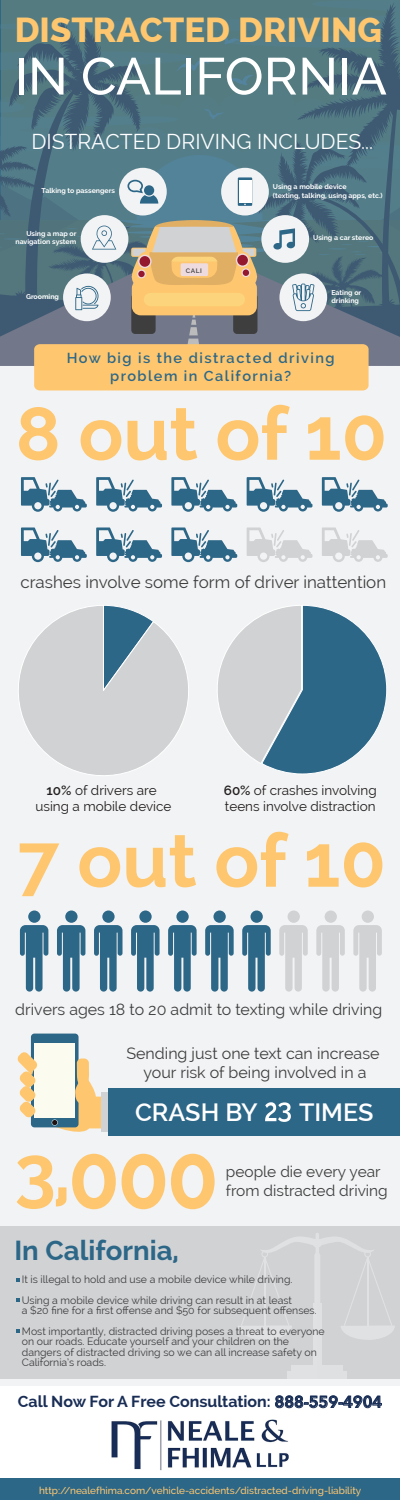
<style>
.page{position:relative;width:400px;height:1500px;background:#fff}
.page>*{position:absolute;margin:0;border:0;box-sizing:border-box;transform-origin:0 0}
.t1{font:700 74.3px "Raleway";color:#fec76f}
.t2{font:500 51.95px "Raleway";color:#fff}
.t3{font:800 34.75px "Raleway";color:#fec76f}
.t4{font:700 27.55px "Raleway";color:#2d6788}
.t5{font:600 25.05px "Raleway";color:#fff}
.t6{font:21.1px "Raleway";color:#fff}
.t7{font:16.95px "Raleway";color:#3e3e3f}
.t8{font:16.05px/19.2px "Raleway";color:#3e3e3f;text-align:center}
.t9{font:15.95px "Raleway";color:#3e3e3f}
.t10{font:700 15.95px "Raleway";color:#192d55}
.t11{font:15.45px/18.6px "Raleway";color:#3e3e3f}
.t12{font:600 14.55px/17.4px "Raleway";letter-spacing:.1em;color:#2d6788;text-align:center}
.t13{font:13.5px/16.2px "Raleway";color:#231f20;text-align:center}
.t14{font:10.5px/20.5px "Raleway";color:#3e3e3f}
.t15{font:500 10px "Raleway";color:#fec76f}
.t16{font:700 7px/8.4px "Raleway";color:#fff}
.t17{font:600 6.5px "Raleway";color:#3e3e3f}
.s1{font-weight:600}
.s2{font-family:"Avenir Next";font-weight:600;color:#192e56}
</style>
<div class="page">
<div style="left:0;top:1479px;width:400px;height:21px;background:#2d6788"></div>
<div style="left:0;top:359px;width:400px;height:1027px;background:#f2f3f4"></div>
<svg style="left:275px;top:1396px;width:107px;height:12px"></svg>
<img style="left:112px;top:1419px;width:176px;height:52px">
<div style="left:0;top:91px;width:297px;height:10px;background:#537b82"></div>
<svg style="left:297px;top:91px;width:103px;height:10px"></svg>
<svg style="left:9px;top:91px;width:135px;height:10px"></svg>
<svg style="left:0;top:0;width:400px;height:91px;background:#4f767f"></svg>
<svg style="left:21px;top:477px;width:66px;height:35px"></svg>
<svg style="left:96px;top:477px;width:66px;height:35px"></svg>
<svg style="left:171px;top:477px;width:66px;height:35px"></svg>
<svg style="left:247px;top:477px;width:65px;height:35px"></svg>
<svg style="left:322px;top:477px;width:66px;height:35px"></svg>
<svg style="left:21px;top:527px;width:66px;height:35px"></svg>
<svg style="left:96px;top:527px;width:66px;height:35px"></svg>
<svg style="left:171px;top:527px;width:66px;height:35px"></svg>
<svg style="left:247px;top:527px;width:65px;height:35px"></svg>
<svg style="left:322px;top:527px;width:66px;height:35px"></svg>
<svg style="left:217px;top:605px;width:170px;height:169px"></svg>
<svg style="left:18px;top:605px;width:171px;height:171px;fill:#d1d2d4"></svg>
<svg style="left:20px;top:911px;width:28px;height:81px"></svg>
<svg style="left:57px;top:911px;width:28px;height:81px"></svg>
<svg style="left:94px;top:911px;width:29px;height:81px"></svg>
<svg style="left:131px;top:911px;width:29px;height:81px"></svg>
<svg style="left:168px;top:911px;width:29px;height:81px"></svg>
<svg style="left:205px;top:911px;width:29px;height:81px"></svg>
<svg style="left:242px;top:911px;width:29px;height:81px"></svg>
<svg style="left:279px;top:911px;width:29px;height:81px"></svg>
<svg style="left:316px;top:911px;width:29px;height:81px"></svg>
<svg style="left:353px;top:911px;width:29px;height:81px"></svg>
<div style="left:31px;top:1034px;width:48px;height:93px;background:#2d6788;border-radius:4px"></div>
<div style="left:34px;top:1043px;width:41px;height:75px;background:#fcfbef"></div>
<svg style="left:49px;top:1049px;width:52px;height:83px"></svg>
<div style="left:101px;top:1092px;width:7px;height:40px;background:#d1d2d4"></div>
<div style="left:108px;top:1088px;width:292px;height:48px;background:#2d6788"></div>
<svg style="left:17px;top:1052px;width:20px;height:66px"></svg>
<svg style="left:265px;top:1102px;width:26px;height:20px"></svg>
<div style="left:0;top:1226px;width:400px;height:153px;background:#d1d2d4"></div>
<svg style="left:238px;top:1233px;width:157px;height:145px"></svg>
<svg style="left:17px;top:1155px;width:49px;height:54px"></svg>
<svg style="left:72px;top:1154px;width:44px;height:55px"></svg>
<svg style="left:122px;top:1154px;width:43px;height:55px"></svg>
<svg style="left:171px;top:1154px;width:44px;height:55px"></svg>
<svg style="left:17px;top:1329px;width:3px;height:4px"></svg>
<svg style="left:0;top:101px;width:400px;height:289px;background:#87928b"></svg>
<h3 class="t3" style="left:15px;top:10px;width:369px">DISTRACTED DRIVING</h3>
<h2 class="t2" style="left:14px;top:46px;width:374px">IN CALIFORNIA</h2>
<h3 class="t6" style="left:31px;top:129px;width:343px">DISTRACTED DRIVING INCLUDES...</h3>
<p class="t16" style="left:273px;top:183px;width:111px">Using a mobile device<br>(texting, talking, using apps, etc.)</p>
<p class="t16" style="left:313px;top:233px;width:62px">Using a car stereo</p>
<p class="t16" style="left:42px;top:187px;width:75px">Talking to passengers</p>
<p class="t16" style="left:16px;top:229px;width:62px;text-align:right">Using a map or navigation system</p>
<p class="t16" style="left:26px;top:293px;width:34px">Grooming</p>
<p class="t17" style="left:186px;top:267px;width:18px">CALI</p>
<p class="t16" style="left:331px;top:288px;width:31px">Eating or drinking</p>
<h3 class="t12" style="left:67px;top:350px;width:269px">How big is the distracted driving problem in California?</h3>
<h1 class="t1" style="left:16px;top:391px;width:373px">8 out of 10</h1>
<h3 class="t7" style="left:21px;top:572px;width:367px">crashes involve some form of driver inattention</h3>
<p class="t13" style="left:35px;top:782px;width:138px"><span class="s1">10%</span> of drivers are using a mobile device</p>
<p class="t13" style="left:224px;top:782px;width:154px;text-align:left"><span class="s1">60%</span> of crashes involving teens involve distraction</p>
<h1 class="t1" style="left:17px;top:818px;width:371px">7 out of 10</h1>
<h3 class="t9" style="left:15px;top:1000px;width:368px">drivers ages 18 to 20 admit to texting while driving</h3>
<h3 class="t8" style="left:126px;top:1043px;width:255px">Sending just one text can increase your risk of being involved in a</h3>
<h3 class="t5" style="left:135px;top:1098px;width:124px">CRASH BY</h3>
<h3 class="t5" style="left:299px;top:1098px;width:76px">TIMES</h3>
<h3 class="t4" style="left:14px;top:1234px;width:166px">In California,</h3>
<h3 class="t11" style="left:226px;top:1162px;width:163px">people die every year from distracted driving</h3>
<p class="t14" style="left:22px;top:1269px;width:272px">It is illegal to hold and use a mobile device while driving.<br>Using a mobile device while driving can result in at least</p>
<p class="t14" style="left:22px;top:1300px;width:304px">a $20 fine for a first offense and $50 for subsequent offenses.<br>Most importantly, distracted driving poses a threat to everyone</p>
<p class="t14" style="left:22px;top:1336px;width:296px;line-height:10.5px">on our roads. Educate yourself and your children on the dangers of distracted driving so we can all increase safety on<br>California’s roads.</p>
<h3 class="t10" style="left:18px;top:1393px;width:366px">Call Now For A Free Consultation: <span class="s2">888-559-4904</span></h3>
<p class="t15" style="left:39px;top:1484px;width:324px">http://nealefhima.com/vehicle-accidents/distracted-driving-liability</p>
</div>
